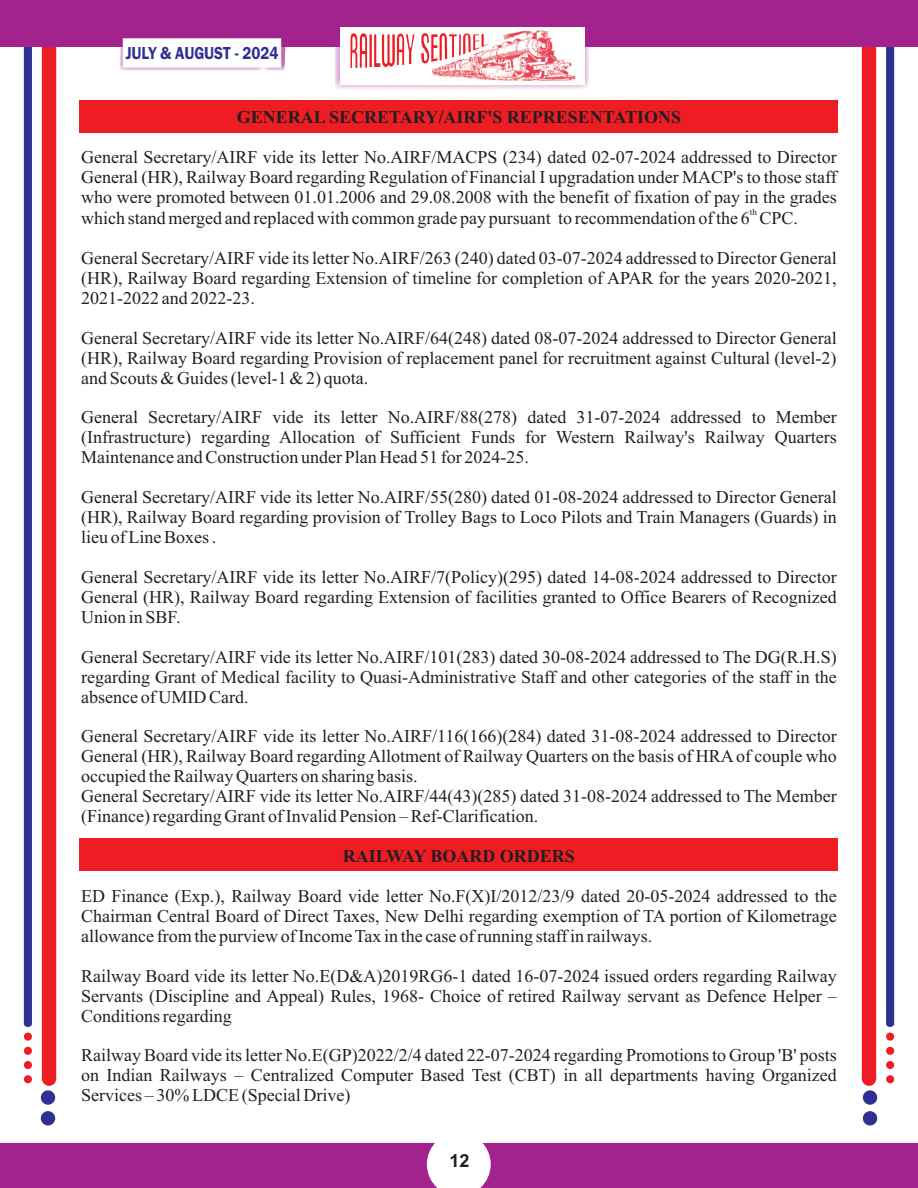
<style>
.page{position:relative;width:918px;height:1188px;background:#fff}
.page>*{position:absolute;margin:0;border:0;box-sizing:border-box;transform-origin:0 0}
.t1{font:18px/20px "Times New Roman";color:#231f20;text-align:justify}
.t2{font:700 18px "Times New Roman";color:#231f20}
.t3{font:600 18px "Franklin Gothic";color:#2e3092;scale:.86 1}
.t4{font:700 18px "Arial";color:#231f20}
.t5{font:9px "Times New Roman";color:#231f20}
</style>
<div class="page">
<div style="left:80px;top:101px;width:758px;height:32px;background:#ee1d23"></div>
<div style="left:80px;top:839px;width:758px;height:32px;background:#ee1d23"></div>
<div style="left:862px;top:47px;width:14px;height:1039px;background:#ee1d23"></div>
<svg style="left:886px;top:47px;width:8px;height:980px"></svg>
<div style="left:886px;top:1033px;width:8px;height:8px;background:#ee1d23;border-radius:50%"></div>
<div style="left:886px;top:1047px;width:8px;height:8px;background:#ee1d23;border-radius:50%"></div>
<div style="left:886px;top:1061px;width:8px;height:8px;background:#ee1d23;border-radius:50%"></div>
<div style="left:863px;top:1090px;width:14px;height:15px;background:#2e3092;border-radius:50%"></div>
<div style="left:863px;top:1111px;width:14px;height:14px;background:#2e3092;border-radius:50%"></div>
<div style="left:886px;top:1075px;width:8px;height:8px;background:#ee1d23;border-radius:50%"></div>
<div style="left:42px;top:47px;width:14px;height:1039px;background:#ee1d23"></div>
<div style="left:24px;top:47px;width:8px;height:980px;background:#2e3092"></div>
<div style="left:24px;top:1033px;width:8px;height:8px;background:#ee1d23;border-radius:50%"></div>
<div style="left:24px;top:1047px;width:8px;height:8px;background:#ee1d23;border-radius:50%"></div>
<div style="left:24px;top:1061px;width:8px;height:8px;background:#ee1d23;border-radius:50%"></div>
<div style="left:41px;top:1090px;width:14px;height:15px;background:#2e3092;border-radius:50%"></div>
<div style="left:41px;top:1111px;width:14px;height:14px;background:#2e3092;border-radius:50%"></div>
<div style="left:24px;top:1075px;width:8px;height:8px;background:#ee1d23;border-radius:50%"></div>
<div style="left:0;top:0;width:918px;height:47px;background:#a2238e"></div>
<svg style="left:335px;top:27px;width:254px;height:62px"></svg>
<div style="left:340px;top:27px;width:244px;height:58px;background:#fff"></div>
<img style="left:414px;top:29px;width:161px;height:52px">
<hr style="left:369px;top:34px;width:3px;height:33px;background:#ee1d23">
<svg style="left:351px;top:33px;width:16px;height:35px"></svg>
<svg style="left:374px;top:34px;width:40px;height:33px"></svg>
<svg style="left:421px;top:33px;width:67px;height:30px"></svg>
<div style="left:0;top:1143px;width:918px;height:45px;background:#a2238e"></div>
<svg style="left:427px;top:1143px;width:64px;height:45px"></svg>
<svg style="left:119px;top:38px;width:167px;height:32px"></svg>
<div style="left:123px;top:39px;width:158px;height:28px;background:#fff"></div>
<p class="t3" style="left:126px;top:46px;width:179px">JULY &amp; AUGUST - 2024</p>
<p class="t2" style="left:237px;top:111px;width:446px">GENERAL SECRETARY/AIRF'S REPRESENTATIONS</p>
<p class="t1" style="left:81px;top:149px;width:757px">General Secretary/AIRF vide its letter No.AIRF/MACPS (234) dated 02-07-2024 addressed to Director General (HR), Railway Board regarding Regulation of Financial I upgradation under MACP's to those staff who were promoted between 01.01.2006 and 29.08.2008 with the benefit of fixation of pay in the grades</p>
<p class="t5" style="left:750px;top:209px;width:9px">th</p>
<p class="t1" style="left:81px;top:210px;width:718px">which stand merged and replaced with common grade pay pursuant to recommendation of the 6 CPC.</p>
<p class="t1" style="left:81px;top:250px;width:757px">General Secretary/AIRF vide its letter No.AIRF/263 (240) dated 03-07-2024 addressed to Director General (HR), Railway Board regarding Extension of timeline for completion of APAR for the years 2020-2021, 2021-2022 and 2022-23.</p>
<p class="t1" style="left:81px;top:329px;width:757px">General Secretary/AIRF vide its letter No.AIRF/64(248) dated 08-07-2024 addressed to Director General (HR), Railway Board regarding Provision of replacement panel for recruitment against Cultural (level-2) and Scouts &amp; Guides (level-1 &amp; 2) quota.</p>
<p class="t1" style="left:81px;top:409px;width:757px">General Secretary/AIRF vide its letter No.AIRF/88(278) dated 31-07-2024 addressed to Member (Infrastructure) regarding Allocation of Sufficient Funds for Western Railway's Railway Quarters Maintenance and Construction under Plan Head 51 for 2024-25.</p>
<p class="t1" style="left:81px;top:489px;width:757px">General Secretary/AIRF vide its letter No.AIRF/55(280) dated 01-08-2024 addressed to Director General (HR), Railway Board regarding provision of Trolley Bags to Loco Pilots and Train Managers (Guards) in lieu of Line Boxes .</p>
<p class="t1" style="left:81px;top:569px;width:757px">General Secretary/AIRF vide its letter No.AIRF/7(Policy)(295) dated 14-08-2024 addressed to Director General (HR), Railway Board regarding Extension of facilities granted to Office Bearers of Recognized Union in SBF.</p>
<p class="t1" style="left:81px;top:648px;width:757px">General Secretary/AIRF vide its letter No.AIRF/101(283) dated 30-08-2024 addressed to The DG(R.H.S) regarding Grant of Medical facility to Quasi-Administrative Staff and other categories of the staff in the absence of UMID Card.</p>
<p class="t1" style="left:81px;top:728px;width:757px;text-align:left">General Secretary/AIRF vide its letter No.AIRF/116(166)(284) dated 31-08-2024 addressed to Director General (HR), Railway Board regarding Allotment of Railway Quarters on the basis of HRAof couple who occupied the Railway Quarters on sharing basis.<br>General Secretary/AIRF vide its letter No.AIRF/44(43)(285) dated 31-08-2024 addressed to The Member (Finance) regarding Grant of Invalid Pension – Ref-Clarification.</p>
<p class="t2" style="left:343px;top:850px;width:234px">RAILWAY BOARD ORDERS</p>
<p class="t1" style="left:81px;top:888px;width:757px">ED Finance (Exp.), Railway Board vide letter No.F(X)I/2012/23/9 dated 20-05-2024 addressed to the Chairman Central Board of Direct Taxes, New Delhi regarding exemption of TA portion of Kilometrage allowance from the purview of Income Tax in the case of running staff in railways.</p>
<p class="t1" style="left:81px;top:967px;width:757px">Railway Board vide its letter No.E(D&amp;A)2019RG6-1 dated 16-07-2024 issued orders regarding Railway Servants (Discipline and Appeal) Rules, 1968- Choice of retired Railway servant as Defence Helper – Conditions regarding</p>
<p class="t1" style="left:81px;top:1047px;width:757px">Railway Board vide its letter No.E(GP)2022/2/4 dated 22-07-2024 regarding Promotions to Group 'B' posts on Indian Railways – Centralized Computer Based Test (CBT) in all departments having Organized Services – 30% LDCE (Special Drive)</p>
<p class="t4" style="left:449px;top:1154px;width:22px">12</p>
</div>
